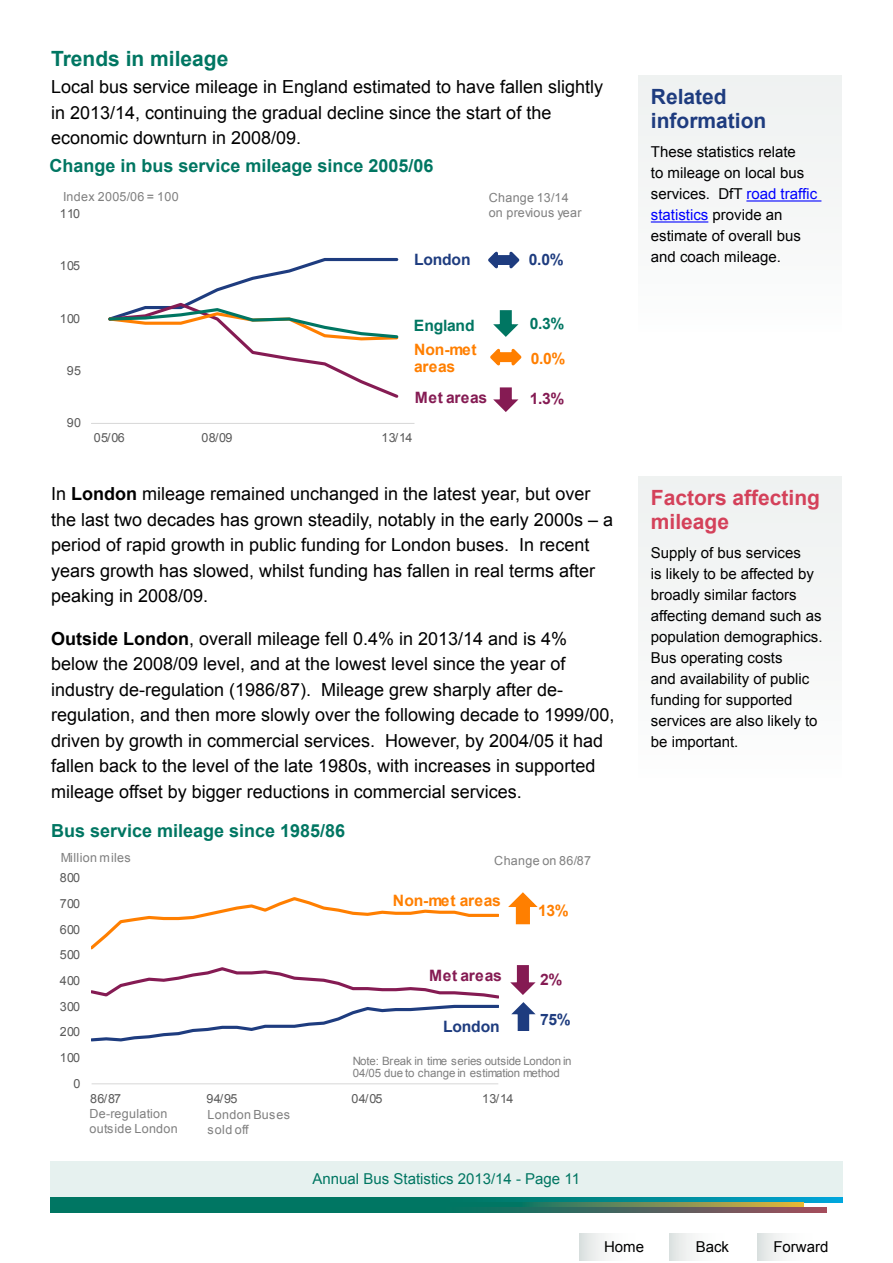
<style>
.page{position:relative;width:893px;height:1263px;background:#fff}
.page>*{position:absolute;margin:0;border:0;box-sizing:border-box;transform-origin:0 0}
.t1{font:700 21px/24px "Arial";color:#d4415a}
.t2{font:700 21px/24px "Arial";color:#1e3c7f}
.bold_intro_text{font:700 21px "Arial";color:#007662}
.no_bullets_mt{font:18px/25.5px "Arial";color:#000}
.bold_intro_text-2{font:700 18px "Arial";color:#007662}
.t3{font:700 15.75px "Arial";letter-spacing:-.01em;color:#ff7f00}
.t4{font:700 15.75px "Arial";letter-spacing:.02em;color:#851b53}
.t5{font:700 15.75px "Arial";letter-spacing:-.01em;color:#1e3c7f}
.t6{font:700 15.6px/17.7px "Arial";color:#ff7f00}
.t7{font:700 15.6px "Arial";letter-spacing:.02em;color:#851b53}
.t8{font:700 15.6px "Arial";letter-spacing:-.01em;color:#007662}
.t9{font:700 15.6px "Arial";letter-spacing:-.01em;color:#1e3c7f}
.t10{font:15px/21px "Arial";color:#000}
.t11{font:15px "Arial";color:#007662}
.t12{font:12.6px/14.7px "Arial";letter-spacing:.025em;color:#7f7f7f}
.t13{font:12.6px "Arial";letter-spacing:.025em;color:#595959}
.t14{font:11.55px/12.6px "Arial";letter-spacing:-.01em;color:#7f7f7f}
.s1{font-weight:700}
.s2{color:#00f}
</style>
<div class="page">
<div style="left:50px;top:1161px;width:792px;height:36px;background:#e6f1ef"></div>
<svg style="left:50px;top:1197px;width:792px;height:5px;background:#00817d"></svg>
<svg style="left:50px;top:1202px;width:753px;height:5px;background:#2f805c"></svg>
<svg style="left:50px;top:1207px;width:777px;height:6px;background:#266c60"></svg>
<hr style="left:92px;top:1083px;width:406px;height:1px;background:#d9d9d9">
<svg style="left:91px;top:967px;width:408px;height:75px"></svg>
<svg style="left:91px;top:897px;width:408px;height:53px"></svg>
<svg style="left:508px;top:892px;width:30px;height:33px"></svg>
<svg style="left:510px;top:965px;width:26px;height:66px"></svg>
<hr style="left:91px;top:423px;width:323px;height:1px;background:#d9d9d9">
<svg style="left:108px;top:257px;width:291px;height:141px"></svg>
<svg style="left:493px;top:387px;width:26px;height:25px"></svg>
<svg style="left:488px;top:251px;width:32px;height:18px"></svg>
<svg style="left:490px;top:310px;width:32px;height:56px"></svg>
<div style="left:638px;top:76px;width:204px;height:256px;background:#f5f6f6"></div>
<hr style="left:746px;top:200px;width:75px;height:2px;background:#00f">
<hr style="left:651px;top:221px;width:57px;height:2px;background:#00f">
<div style="left:638px;top:477px;width:204px;height:300px;background:#f5f6f6"></div>
<div style="left:757px;top:1233px;width:88px;height:27px;background:linear-gradient(to right,#e9eceb,#fff)"></div>
<div style="left:668px;top:1233px;width:89px;height:27px;background:linear-gradient(to right,#e8ebeb,#fff)"></div>
<div style="left:580px;top:1233px;width:88px;height:27px;background:linear-gradient(to right,#e9eceb,#fff)"></div>
<p class="bold_intro_text" style="left:51px;top:45px;width:179px">Trends in mileage</p>
<p class="no_bullets_mt" style="left:51px;top:74px;width:554px">Local bus service mileage in England estimated to have fallen slightly in 2013/14, continuing the gradual decline since the start of the economic downturn in 2008/09.</p>
<p class="bold_intro_text-2" style="left:49px;top:153px;width:386px">Change in bus service mileage since 2005/06</p>
<p class="t12" style="left:63px;top:190px;width:117px">Index 2005/06 = 100</p>
<p class="t13" style="left:60px;top:205px;width:22px">110</p>
<p class="t13" style="left:60px;top:258px;width:22px">105</p>
<p class="t9" style="left:414px;top:249px;width:58px">London</p>
<p class="t12" style="left:489px;top:191px;width:94px">Change 13/14 on previous year</p>
<p class="t9" style="left:529px;top:249px;width:36px">0.0%</p>
<p class="t13" style="left:60px;top:310px;width:22px">100</p>
<p class="t13" style="left:67px;top:362px;width:16px">95</p>
<p class="t13" style="left:67px;top:415px;width:16px">90</p>
<p class="t8" style="left:414px;top:315px;width:62px">England</p>
<p class="t8" style="left:530px;top:313px;width:36px">0.3%</p>
<p class="t6" style="left:414px;top:341px;width:64px">Non-met areas</p>
<p class="t7" style="left:415px;top:387px;width:74px">Met areas</p>
<p class="t13" style="left:94px;top:430px;width:32px">05/06</p>
<p class="t13" style="left:202px;top:430px;width:32px">08/09</p>
<p class="t13" style="left:381px;top:430px;width:32px">13/14</p>
<p class="t6" style="left:531px;top:350px;width:36px">0.0%</p>
<p class="t7" style="left:530px;top:388px;width:36px">1.3%</p>
<p class="no_bullets_mt" style="left:51px;top:481px;width:563px">In <span class="s1">London</span> mileage remained unchanged in the latest year, but over the last two decades has grown steadily, notably in the early 2000s – a period of rapid growth in public funding for London buses. In recent years growth has slowed, whilst funding has fallen in real terms after peaking in 2008/09.</p>
<p class="no_bullets_mt" style="left:51px;top:626px;width:565px"><span class="s1">Outside London</span>, overall mileage fell 0.4% in 2013/14 and is 4% below the 2008/09 level, and at the lowest level since the year of industry de-regulation (1986/87). Mileage grew sharply after de&shy;regulation, and then more slowly over the following decade to 1999/00, driven by growth in commercial services. However, by 2004/05 it had fallen back to the level of the late 1980s, with increases in supported mileage offset by bigger reductions in commercial services.</p>
<p class="bold_intro_text-2" style="left:51px;top:819px;width:296px">Bus service mileage since 1985/86</p>
<p class="t12" style="left:61px;top:851px;width:72px">Million miles</p>
<p class="t13" style="left:60px;top:869px;width:22px">800</p>
<p class="t13" style="left:60px;top:895px;width:22px">700</p>
<p class="t13" style="left:60px;top:921px;width:22px">600</p>
<p class="t13" style="left:60px;top:946px;width:22px">500</p>
<p class="t13" style="left:60px;top:972px;width:22px">400</p>
<p class="t13" style="left:60px;top:998px;width:22px">300</p>
<p class="t13" style="left:60px;top:1024px;width:22px">200</p>
<p class="t13" style="left:60px;top:1049px;width:22px">100</p>
<p class="t13" style="left:74px;top:1075px;width:8px">0</p>
<p class="t12" style="left:494px;top:853px;width:98px">Change on 86/87</p>
<p class="t3" style="left:393px;top:889px;width:110px">Non-met areas</p>
<p class="t4" style="left:429px;top:965px;width:74px">Met areas</p>
<p class="t5" style="left:443px;top:1016px;width:58px">London</p>
<p class="t3" style="left:538px;top:900px;width:32px">13%</p>
<p class="t4" style="left:540px;top:969px;width:24px">2%</p>
<p class="t5" style="left:540px;top:1008px;width:32px">75%</p>
<p class="t14" style="left:353px;top:1054px;width:220px">Note: Break in time series outside London in<br>04/05 due to change in estimation method</p>
<p class="t13" style="left:90px;top:1090px;width:33px">86/87</p>
<p class="t13" style="left:206px;top:1090px;width:33px">94/95</p>
<p class="t13" style="left:352px;top:1090px;width:33px">04/05</p>
<p class="t13" style="left:482px;top:1090px;width:33px">13/14</p>
<p class="t12" style="left:89px;top:1106px;width:90px">De-regulation outside London</p>
<p class="t12" style="left:208px;top:1107px;width:84px">London Buses sold off</p>
<p class="t11" style="left:313px;top:1169px;width:269px">Annual Bus Statistics 2013/14 - Page 11</p>
<p class="t2" style="left:651px;top:85px;width:117px">Related information</p>
<p class="t10" style="left:651px;top:142px;width:168px">These statistics relate<br>to mileage on local bus services. DfT <span class="s2">road traffic statistics</span> provide an estimate of overall bus and coach mileage.</p>
<p class="t1" style="left:651px;top:486px;width:171px">Factors affecting mileage</p>
<p class="t10" style="left:651px;top:543px;width:173px">Supply of bus services<br>is likely to be affected by broadly similar factors affecting demand such as population demographics.<br>Bus operating costs<br>and availability of public funding for supported services are also likely to be important.</p>
<p class="t10" style="left:604px;top:1237px;width:42px">Home</p>
<p class="t10" style="left:696px;top:1237px;width:35px">Back</p>
<p class="t10" style="left:773px;top:1237px;width:57px">Forward</p>
</div>
